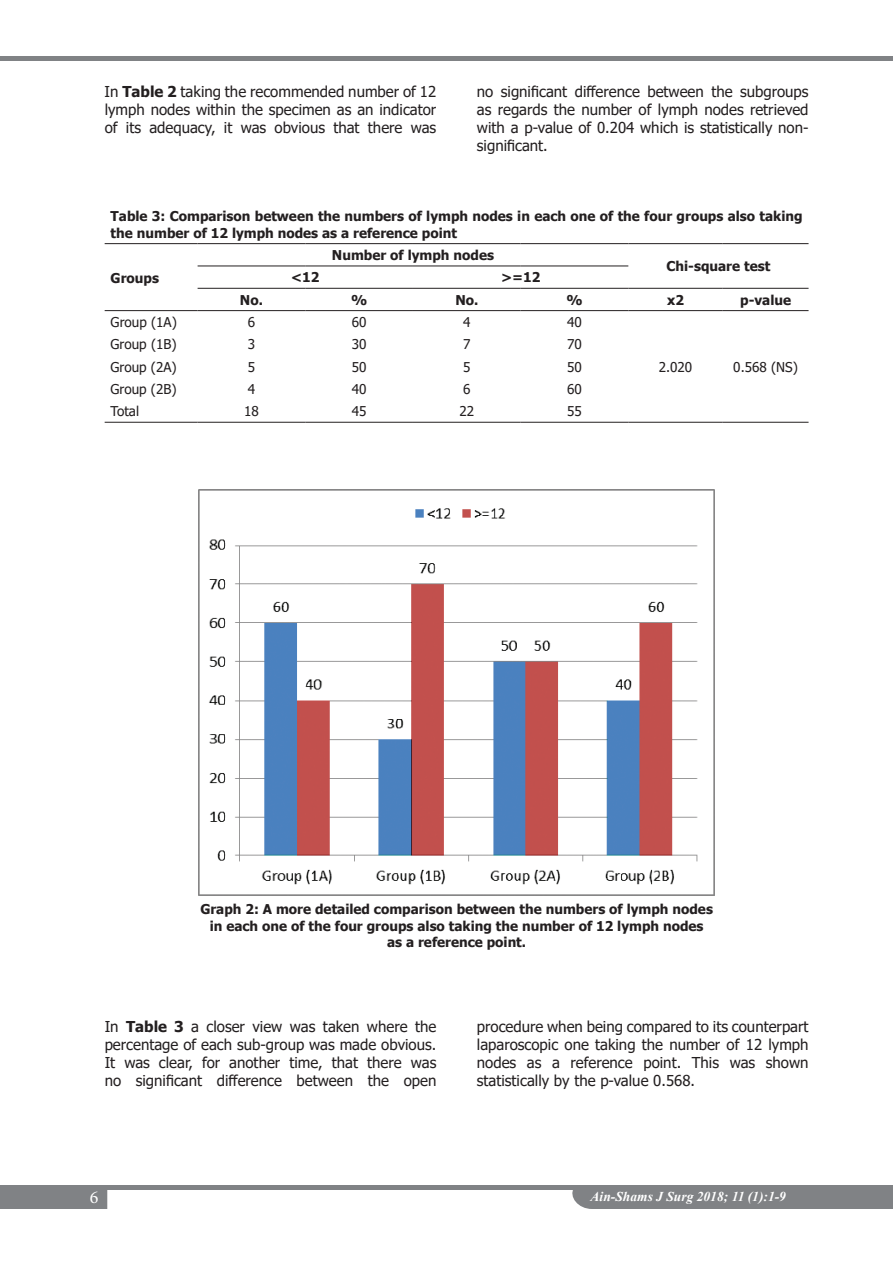
<style>
.page{position:relative;width:893px;height:1263px;background:#fff}
.page>*{position:absolute;margin:0;border:0;box-sizing:border-box;transform-origin:0 0}
.t1{font:18px "Minion Pro";color:#fff}
.t2{font:15px/18px "Tahoma";color:#231f20;text-align:justify}
.t3{font:700 13.5px/16.2px "Tahoma";color:#231f20}
.t4{font:13.5px "Tahoma";color:#231f20}
.t5{font:italic 700 13.5px "Times New Roman";color:#fff}
.s1{font-weight:700}
</style>
<div class="page">
<div style="left:0;top:1185px;width:893px;height:5px;background:#808285"></div>
<hr style="left:0;top:56px;width:893px;height:4px;background:#808285">
<div style="left:572px;top:1190px;width:321px;height:19px;background:#808285"></div>
<div style="left:0;top:1190px;width:107px;height:19px;background:#808285"></div>
<hr style="left:105px;top:243px;width:93px;height:1px;background:#231f20">
<hr style="left:105px;top:310px;width:93px;height:1px;background:#231f20">
<hr style="left:198px;top:243px;width:107px;height:1px;background:#231f20">
<hr style="left:305px;top:243px;width:108px;height:1px;background:#231f20">
<hr style="left:413px;top:243px;width:108px;height:1px;background:#231f20">
<hr style="left:521px;top:243px;width:107px;height:1px;background:#231f20">
<hr style="left:628px;top:243px;width:95px;height:1px;background:#231f20">
<hr style="left:723px;top:243px;width:85px;height:1px;background:#231f20">
<hr style="left:198px;top:310px;width:107px;height:1px;background:#231f20">
<hr style="left:305px;top:310px;width:108px;height:1px;background:#231f20">
<hr style="left:413px;top:310px;width:108px;height:1px;background:#231f20">
<hr style="left:521px;top:310px;width:107px;height:1px;background:#231f20">
<hr style="left:628px;top:310px;width:95px;height:1px;background:#231f20">
<hr style="left:723px;top:310px;width:85px;height:1px;background:#231f20">
<hr style="left:198px;top:266px;width:107px;height:1px;background:#231f20">
<hr style="left:305px;top:266px;width:108px;height:1px;background:#231f20">
<hr style="left:413px;top:266px;width:108px;height:1px;background:#231f20">
<hr style="left:521px;top:266px;width:107px;height:1px;background:#231f20">
<hr style="left:198px;top:288px;width:107px;height:1px;background:#231f20">
<hr style="left:305px;top:288px;width:108px;height:1px;background:#231f20">
<hr style="left:413px;top:288px;width:108px;height:1px;background:#231f20">
<hr style="left:521px;top:288px;width:107px;height:1px;background:#231f20">
<hr style="left:628px;top:288px;width:95px;height:1px;background:#231f20">
<hr style="left:723px;top:288px;width:85px;height:1px;background:#231f20">
<hr style="left:105px;top:422px;width:93px;height:1px;background:#231f20">
<hr style="left:198px;top:422px;width:107px;height:1px;background:#231f20">
<hr style="left:305px;top:422px;width:108px;height:1px;background:#231f20">
<hr style="left:413px;top:422px;width:108px;height:1px;background:#231f20">
<hr style="left:521px;top:422px;width:107px;height:1px;background:#231f20">
<hr style="left:628px;top:422px;width:95px;height:1px;background:#231f20">
<hr style="left:723px;top:422px;width:85px;height:1px;background:#231f20">
<img style="left:198px;top:490px;width:517px;height:405px">
<p class="t2" style="left:105px;top:83px;width:333px">In <span class="s1">Table 2</span> taking the recommended number of 12 lymph nodes within the specimen as an indicator of its adequacy, it was obvious that there was</p>
<p class="t2" style="left:477px;top:83px;width:333px">no significant difference between the subgroups as regards the number of lymph nodes retrieved with a p-value of 0.204 which is statistically non&shy;significant.</p>
<p class="t3" style="left:111px;top:209px;width:693px">Table 3: Comparison between the numbers of lymph nodes in each one of the four groups also taking the number of 12 lymph nodes as a reference point</p>
<p class="t3" style="left:111px;top:271px;width:50px">Groups</p>
<p class="t3" style="left:332px;top:247px;width:163px">Number of lymph nodes</p>
<p class="t3" style="left:667px;top:259px;width:105px">Chi-square test</p>
<p class="t3" style="left:291px;top:270px;width:30px">&lt;12</p>
<p class="t3" style="left:501px;top:270px;width:41px">&gt;=12</p>
<p class="t3" style="left:240px;top:292px;width:24px">No.</p>
<p class="t3" style="left:351px;top:292px;width:18px">%</p>
<p class="t3" style="left:455px;top:292px;width:24px">No.</p>
<p class="t3" style="left:566px;top:292px;width:18px">%</p>
<p class="t3" style="left:667px;top:292px;width:18px">x2</p>
<p class="t3" style="left:740px;top:292px;width:52px">p-value</p>
<p class="t4" style="left:111px;top:313px;width:68px">Group (1A)</p>
<p class="t4" style="left:248px;top:313px;width:9px">6</p>
<p class="t4" style="left:352px;top:313px;width:16px">60</p>
<p class="t4" style="left:463px;top:313px;width:9px">4</p>
<p class="t4" style="left:567px;top:313px;width:16px">40</p>
<p class="t4" style="left:111px;top:335px;width:68px">Group (1B)</p>
<p class="t4" style="left:248px;top:335px;width:9px">3</p>
<p class="t4" style="left:352px;top:335px;width:16px">30</p>
<p class="t4" style="left:463px;top:335px;width:9px">7</p>
<p class="t4" style="left:567px;top:335px;width:16px">70</p>
<p class="t4" style="left:111px;top:358px;width:68px">Group (2A)</p>
<p class="t4" style="left:248px;top:358px;width:9px">5</p>
<p class="t4" style="left:352px;top:358px;width:16px">50</p>
<p class="t4" style="left:463px;top:358px;width:9px">5</p>
<p class="t4" style="left:567px;top:358px;width:16px">50</p>
<p class="t4" style="left:111px;top:380px;width:68px">Group (2B)</p>
<p class="t4" style="left:248px;top:380px;width:9px">4</p>
<p class="t4" style="left:352px;top:380px;width:16px">40</p>
<p class="t4" style="left:463px;top:380px;width:9px">6</p>
<p class="t4" style="left:567px;top:380px;width:16px">60</p>
<p class="t4" style="left:111px;top:402px;width:30px">Total</p>
<p class="t4" style="left:244px;top:402px;width:16px">18</p>
<p class="t4" style="left:352px;top:402px;width:16px">45</p>
<p class="t4" style="left:459px;top:402px;width:16px">22</p>
<p class="t4" style="left:567px;top:402px;width:16px">55</p>
<p class="t4" style="left:659px;top:358px;width:35px">2.020</p>
<p class="t4" style="left:733px;top:358px;width:66px">0.568 (NS)</p>
<p class="t3" style="left:200px;top:902px;width:514px;text-align:center">Graph 2: A more detailed comparison between the numbers of lymph nodes in each one of the four groups also taking the number of 12 lymph nodes<br>as a reference point.</p>
<p class="t2" style="left:105px;top:1018px;width:333px">In <span class="s1">Table 3</span> a closer view was taken where the percentage of each sub-group was made obvious.<br>It was clear, for another time, that there was no significant difference between the open</p>
<p class="t2" style="left:477px;top:1018px;width:333px">procedure when being compared to its counterpart laparoscopic one taking the number of 12 lymph nodes as a reference point. This was shown statistically by the p-value 0.568.</p>
<p class="t1" style="left:90px;top:1185px;width:10px">6</p>
<p class="t5" style="left:591px;top:1187px;width:197px">Ain-Shams J Surg 2018; 11 (1):1-9</p>
</div>
